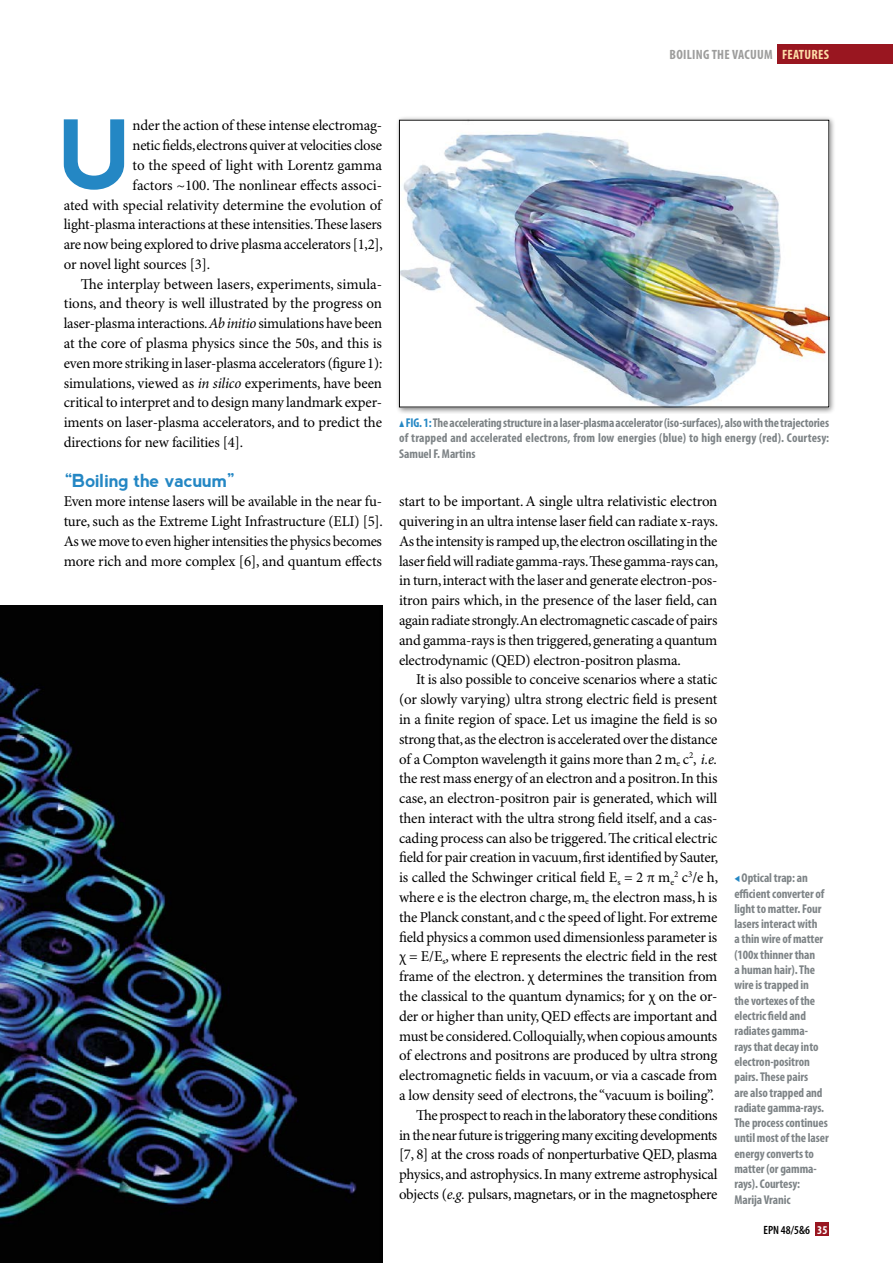
<style>
.page{position:relative;width:893px;height:1263px;background:#fff}
.page>*{position:absolute;margin:0;border:0;box-sizing:border-box;transform-origin:0 0}
.t1{font:700 96px "nevis";color:#2487c4}
.t2{font:700 18px "nevis";letter-spacing:-.015em;color:#2487c4}
.t3{font:15px/19.8px "Minion Pro";letter-spacing:-.015em;color:#000;text-align:justify}
.t4{font:700 condensed 13.5px "Myriad Pro";color:#9d9d9c}
.t5{font:700 condensed 13.5px "Myriad Pro";letter-spacing:.02em;color:#fedea9}
.t6{font:700 condensed 12.75px/15.3px "Myriad Pro";letter-spacing:-.005em;color:#7d8386;text-align:justify}
.t7{font:600 condensed 12px "Myriad Pro";color:#000}
.s1{font-style:italic}
.s2{font-family:"Mathematical Pi Six";font-weight:400;font-stretch:normal;font-size:8.7px;color:#2487c4}
.s3{color:#2487c4}
.s4{font-weight:700;color:#fff}
</style>
<div class="page">
<img style="left:0;top:605px;width:382px;height:658px">
<div style="left:816px;top:1222px;width:13px;height:14px;background:#991620"></div>
<div style="left:777px;top:45px;width:116px;height:19px;background:#991620"></div>
<div style="left:395px;top:116px;width:441px;height:298px;background:#000;opacity:.5"></div>
<img style="left:401px;top:122px;width:426px;height:283px">
<p class="t4" style="left:670px;top:47px;width:7px">Boiling</p>
<p class="t4" style="left:712px;top:47px;width:47px">the vacuum</p>
<p class="t5" style="left:782px;top:47px;width:49px">FEATURES</p>
<h1 class="t1" style="left:59px;top:101px;width:76px">U</h1>
<p class="t3" style="left:133px;top:116px;width:251px">nder the action of these intense electromag-</p>
<p class="t3" style="left:133px;top:136px;width:251px">netic fields, electrons quiver at velocities close</p>
<p class="t3" style="left:133px;top:156px;width:251px">to the speed of light with Lorentz gamma</p>
<p class="t3" style="left:133px;top:176px;width:251px">factors ~100. The nonlinear effects associ-</p>
<p class="t3" style="left:64px;top:195px;width:319px">ated with special relativity determine the evolution of</p>
<p class="t3" style="left:64px;top:215px;width:320px">light-plasma interactions at these intensities. These lasers</p>
<p class="t3" style="left:64px;top:235px;width:321px">are now being explored to drive plasma accelerators [1,2],</p>
<p class="t3" style="left:64px;top:255px;width:148px">or novel light sources [3].</p>
<p class="t3" style="left:81px;top:275px;width:303px">The interplay between lasers, experiments, simula-</p>
<p class="t3" style="left:64px;top:294px;width:320px">tions, and theory is well illustrated by the progress on</p>
<p class="t3" style="left:64px;top:314px;width:320px">laser-plasma interactions. <span class="s1">Ab initio</span> simulations have been</p>
<p class="t3" style="left:64px;top:334px;width:320px">at the core of plasma physics since the 50s, and this is</p>
<p class="t3" style="left:64px;top:354px;width:320px">even more striking in laser-plasma accelerators (figure1):</p>
<p class="t3" style="left:64px;top:373px;width:320px">simulations, viewed as <span class="s1">in silico</span> experiments, have been</p>
<p class="t3" style="left:64px;top:393px;width:320px">critical to interpret and to design many landmark exper-</p>
<p class="t3" style="left:64px;top:413px;width:320px">iments on laser-plasma accelerators, and to predict the</p>
<p class="t3" style="left:64px;top:433px;width:181px">directions for new facilities [4].</p>
<p class="t2" style="left:64px;top:470px;width:173px">“Boiling the vacuum”</p>
<p class="t3" style="left:64px;top:492px;width:321px">Even more intense lasers will be available in the near fu&shy;ture, such as the Extreme Light Infrastructure (ELI) [5].<br>As we move to even higher intensities the physics becomes more rich and more complex [6], and quantum effects</p>
<p class="t6" style="left:399px;top:415px;width:432px"><span class="s2">m</span> <span class="s3">FIG. 1:</span> The accelerating structure in a laser-plasma accelerator (iso-surfaces), also with the trajectories of trapped and accelerated electrons, from low energies (blue) to high energy (red). Courtesy:<br>Samuel F. Martins</p>
<p class="t3" style="left:399px;top:492px;width:321px">start to be important. A single ultra relativistic electron quivering in an ultra intense laser field can radiate x-rays.<br>As the intensity is ramped up, the electron oscillating in the laser field will radiate gamma-rays. These gamma-rays can, in turn, interact with the laser and generate electron-pos&shy;itron pairs which, in the presence of the laser field, can again radiate strongly. An electromagnetic cascade of pairs and gamma-rays is then triggered, generating a quantum electrodynamic (QED) electron-positron plasma.</p>
<p class="t3" style="left:399px;top:670px;width:321px;text-align:right">It is also possible to conceive scenarios where a static (or slowly varying) ultra strong electric field is present in a finite region of space. Let us imagine the field is so strong that, as the electron is accelerated over the distance of a Compton wavelength it gains more than 2 m<sub>e</sub> c<sup>2</sup>, <span class="s1">i.e. </span>the rest mass energy of an electron and a positron. In this case, an electron-positron pair is generated, which will then interact with the ultra strong field itself, and a cas&shy;cading process can also be triggered. The critical electric field for pair creation in vacuum, first identified by Sauter, is called the Schwinger critical field E<sub>s</sub> = 2 π m<sub>e</sub><sup>2</sup> c<sup>3</sup>/e h, where e is the electron charge, m<sub>e</sub> the electron mass, h is the Planck constant, and c the speed of light. For extreme field physics a common used dimensionless parameter is χ = E/E<sub>s</sub>, where E represents the electric field in the rest frame of the electron. χ determines the transition from the classical to the quantum dynamics; for χ on the or&shy;der or higher than unity, QED effects are important and must be considered. Colloquially, when copious amounts of electrons and positrons are produced by ultra strong electromagnetic fields in vacuum, or via a cascade from a low density seed of electrons, the “vacuum is boiling”.<br>The prospect to reach in the laboratory these conditions<br>in the near future is triggering many exciting developments [7, 8] at the cross roads of nonperturbative QED, plasma physics, and astrophysics. In many extreme astrophysical objects (<span class="s1">e.g.</span> pulsars, magnetars, or in the magnetosphere</p>
<p class="t6" style="left:734px;top:870px;width:96px;text-align:left"><span class="s2">b</span> Optical trap: an efficient converter of light to matter.Four lasers interact with<br>a thin wire of matter (100x thinner than<br>a human hair). The wire is trapped in<br>the vortexes of the electric field and radiates gamma-<br>rays that decay into electron-positron pairs. These pairs<br>are also trapped and radiate gamma-rays.<br>The process continues until most of the laser energy converts to matter (or gamma&shy;rays). Courtesy:<br>Marija Vranic</p>
<p class="t7" style="left:763px;top:1223px;width:66px">EPN 48/5&amp;6 <span class="s4">35</span></p>
</div>
